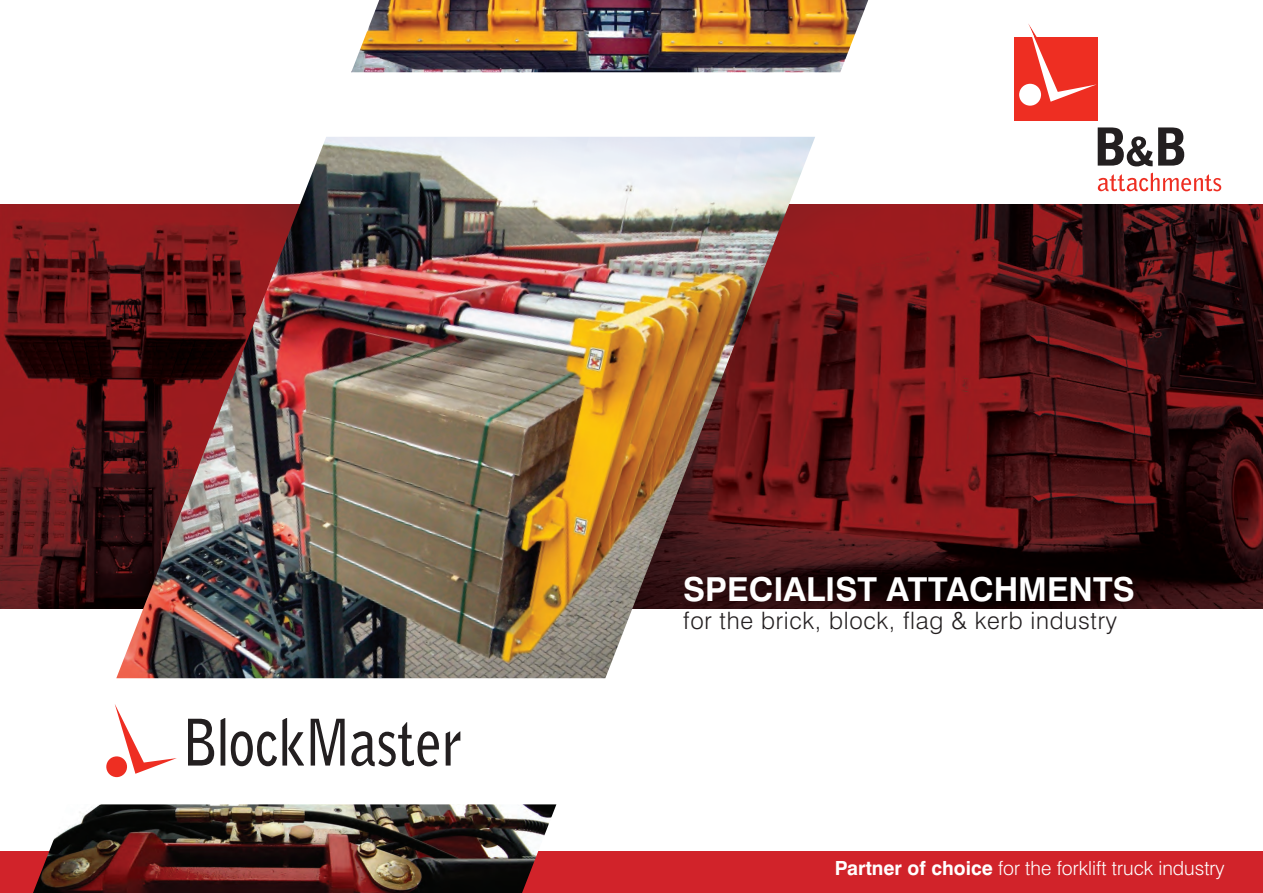
<style>
.page{position:relative;width:1263px;height:893px;background:#fff}
.page>*{position:absolute;margin:0;border:0;box-sizing:border-box;transform-origin:0 0}
.t1{font:700 33px "Swiss 721 BT";color:#fff}
.t2{font:300 24px "Swiss 721 BT";letter-spacing:.03em;color:#231f20}
.t3{font:300 19.5px "Swiss 721 BT";color:#fff}
.s1{font-weight:700}
</style>
<div class="page">
<div style="left:0;top:851px;width:1263px;height:42px;background:#d1232a"></div>
<img style="left:0;top:204px;width:1263px;height:404px">
<img style="left:351px;top:0;width:517px;height:72px">
<img style="left:116px;top:137px;width:699px;height:541px">
<img style="left:33px;top:804px;width:523px;height:89px">
<div style="left:1014px;top:37px;width:83px;height:83px;background:#ee2e22"></div>
<svg style="left:1098px;top:127px;width:54px;height:39px"></svg>
<svg style="left:1158px;top:127px;width:26px;height:39px"></svg>
<svg style="left:1098px;top:173px;width:123px;height:18px"></svg>
<svg style="left:1028px;top:24px;width:68px;height:78px"></svg>
<div style="left:1019px;top:84px;width:22px;height:22px;background:#fff;border-radius:50%"></div>
<div style="left:106px;top:756px;width:21px;height:21px;background:#ee2e22;border-radius:50%"></div>
<svg style="left:115px;top:704px;width:62px;height:70px"></svg>
<svg style="left:188px;top:719px;width:26px;height:46px"></svg>
<svg style="left:221px;top:718px;width:4px;height:47px"></svg>
<svg style="left:231px;top:718px;width:73px;height:48px"></svg>
<svg style="left:311px;top:719px;width:34px;height:46px"></svg>
<svg style="left:351px;top:722px;width:88px;height:44px"></svg>
<svg style="left:446px;top:731px;width:14px;height:34px"></svg>
<h1 class="t1" style="left:683px;top:569px;width:453px">SPECIALIST ATTACHMENTS</h1>
<p class="t2" style="left:683px;top:606px;width:435px">for the brick, block, flag &amp; kerb industry</p>
<p class="t3" style="left:835px;top:856px;width:391px"><span class="s1">Partner of choice</span> for the forklift truck industry</p>
</div>
